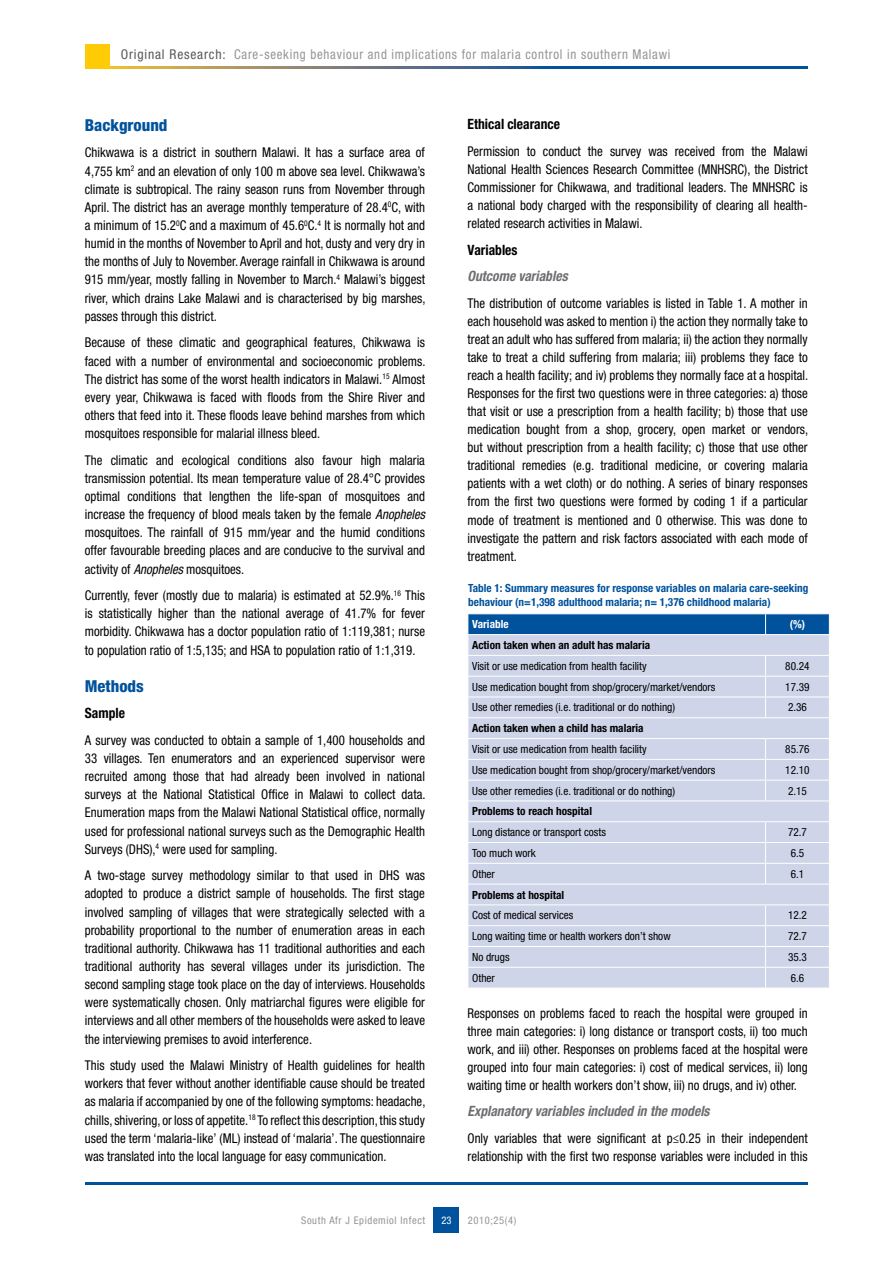
<style>
.page{position:relative;width:893px;height:1263px;background:#fff}
.page>*{position:absolute;margin:0;border:0;box-sizing:border-box;transform-origin:0 0}
.t1{font:800 condensed 16.5px "Helvetica Neue LT Std";color:#00529c}
.t2{font:italic 700 condensed 14.25px "Helvetica Neue LT Std";color:#6d6e71;scale:.95 1}
.t3{font:700 condensed 14.25px "Helvetica Neue LT Std";color:#000;scale:.95 1}
.t4{font:condensed 13.5px/18.1px "Helvetica Neue LT Std";color:#000;text-align:justify;scale:.95 1}
.t5{font:condensed 13.5px "Helvetica Neue LT Std";letter-spacing:.06em;color:#939598;scale:.95 1}
.t6{font:condensed 11.25px "Helvetica Neue LT Std";color:#000}
.t7{font:700 condensed 11.25px/13.5px "Helvetica Neue LT Std";color:#00529c}
.t8{font:700 condensed 11.25px "Helvetica Neue LT Std";color:#000}
.t9{font:700 condensed 11.25px "Helvetica Neue LT Std";color:#fff}
.t10{font:condensed 10.5px "Helvetica Neue LT Std";letter-spacing:.06em;color:#939598}
.t11{font:condensed 10.5px "Helvetica Neue LT Std";color:#fff}
.s1{color:#58595b}
.s2{font-style:italic}
</style>
<div class="page">
<div style="left:434px;top:1208px;width:25px;height:25px;background:#00529c"></div>
<hr style="left:85px;top:1182px;width:723px;height:2px;background:#00529c">
<svg style="left:109px;top:66px;width:699px;height:2px"></svg>
<div style="left:85px;top:44px;width:24px;height:24px;background:#ffcb05"></div>
<svg style="left:468px;top:613px;width:362px;height:375px"></svg>
<p class="t5" style="left:121px;top:46px;width:580px"><span class="s1">Original Research:</span> Care-seeking behaviour and implications for malaria control in southern Malawi</p>
<p class="t1" style="left:85px;top:115px;width:84px">Background</p>
<p class="t4" style="left:85px;top:144px;width:360px">Chikwawa is a district in southern Malawi. It has a surface area of 4,755 km<sup>2</sup> and an elevation of only 100 m above sea level. Chikwawa’s climate is subtropical. The rainy season runs from November through April. The district has an average monthly temperature of 28.4<sup>0</sup>C, with a minimum of 15.2<sup>0</sup>C and a maximum of 45.6<sup>0</sup>C.<sup>4</sup> It is normally hot and humid in the months of November to April and hot, dusty and very dry in the months of July to November. Average rainfall in Chikwawa is around 915 mm/year, mostly falling in November to March.<sup>4</sup> Malawi’s biggest river, which drains Lake Malawi and is characterised by big marshes, passes through this district.</p>
<p class="t4" style="left:85px;top:333px;width:360px">Because of these climatic and geographical features, Chikwawa is faced with a number of environmental and socioeconomic problems.<br>The district has some of the worst health indicators in Malawi.<sup>15</sup> Almost every year, Chikwawa is faced with floods from the Shire River and others that feed into it. These floods leave behind marshes from which mosquitoes responsible for malarial illness bleed.</p>
<p class="t4" style="left:85px;top:451px;width:360px">The climatic and ecological conditions also favour high malaria transmission potential. Its mean temperature value of 28.4°C provides optimal conditions that lengthen the life-span of mosquitoes and increase the frequency of blood meals taken by the female <span class="s2">Anopheles </span>mosquitoes. The rainfall of 915 mm/year and the humid conditions offer favourable breeding places and are conducive to the survival and activity of <span class="s2">Anopheles</span> mosquitoes.</p>
<p class="t4" style="left:85px;top:586px;width:360px">Currently, fever (mostly due to malaria) is estimated at 52.9%.<sup>16</sup> This is statistically higher than the national average of 41.7% for fever morbidity. Chikwawa has a doctor population ratio of 1:119,381; nurse to population ratio of 1:5,135; and HSA to population ratio of 1:1,319.</p>
<p class="t1" style="left:85px;top:675px;width:60px">Methods</p>
<p class="t3" style="left:85px;top:704px;width:44px">Sample</p>
<p class="t4" style="left:85px;top:731px;width:360px">A survey was conducted to obtain a sample of 1,400 households and 33 villages. Ten enumerators and an experienced supervisor were recruited among those that had already been involved in national surveys at the National Statistical Office in Malawi to collect data.<br>Enumeration maps from the Malawi National Statistical office, normally used for professional national surveys such as the Demographic Health Surveys (DHS),<sup>4</sup> were used for sampling.</p>
<p class="t4" style="left:85px;top:866px;width:360px">A two-stage survey methodology similar to that used in DHS was adopted to produce a district sample of households. The first stage involved sampling of villages that were strategically selected with a probability proportional to the number of enumeration areas in each traditional authority. Chikwawa has 11 traditional authorities and each traditional authority has several villages under its jurisdiction. The second sampling stage took place on the day of interviews. Households were systematically chosen. Only matriarchal figures were eligible for interviews and all other members of the households were asked to leave the interviewing premises to avoid interference.</p>
<p class="t4" style="left:85px;top:1056px;width:360px">This study used the Malawi Ministry of Health guidelines for health workers that fever without another identifiable cause should be treated as malaria if accompanied by one of the following symptoms: headache, chills, shivering, or loss of appetite.<sup>18</sup> To reflect this description, this study used the term ‘malaria-like’ (ML) instead of ‘malaria’. The questionnaire was translated into the local language for easy communication.</p>
<p class="t3" style="left:467px;top:116px;width:99px">Ethical clearance</p>
<p class="t4" style="left:467px;top:142px;width:360px">Permission to conduct the survey was received from the Malawi National Health Sciences Research Committee (MNHSRC), the District Commissioner for Chikwawa, and traditional leaders. The MNHSRC is a national body charged with the responsibility of clearing all health&shy;related research activities in Malawi.</p>
<p class="t3" style="left:467px;top:241px;width:54px">Variables</p>
<p class="t2" style="left:467px;top:267px;width:107px">Outcome variables</p>
<p class="t4" style="left:467px;top:294px;width:360px">The distribution of outcome variables is listed in Table 1. A mother in each household was asked to mention i) the action they normally take to treat an adult who has suffered from malaria; ii) the action they normally take to treat a child suffering from malaria; iii) problems they face to reach a health facility; and iv) problems they normally face at a hospital.<br>Responses for the first two questions were in three categories: a) those that visit or use a prescription from a health facility; b) those that use medication bought from a shop, grocery, open market or vendors, but without prescription from a health facility; c) those that use other traditional remedies (e.g. traditional medicine, or covering malaria patients with a wet cloth) or do nothing. A series of binary responses from the first two questions were formed by coding 1 if a particular mode of treatment is mentioned and 0 otherwise. This was done to investigate the pattern and risk factors associated with each mode of treatment.</p>
<p class="t7" style="left:468px;top:581px;width:342px">Table 1: Summary measures for response variables on malaria care-seeking behaviour (n=1,398 adulthood malaria; n= 1,376 childhood malaria)</p>
<p class="t9" style="left:472px;top:617px;width:38px">Variable</p>
<p class="t9" style="left:790px;top:617px;width:17px">(%)</p>
<p class="t8" style="left:472px;top:638px;width:179px">Action taken when an adult has malaria</p>
<p class="t6" style="left:472px;top:659px;width:176px">Visit or use medication from health facility</p>
<p class="t6" style="left:785px;top:659px;width:26px">80.24</p>
<p class="t6" style="left:472px;top:680px;width:245px">Use medication bought from shop/grocery/market/vendors</p>
<p class="t6" style="left:785px;top:680px;width:26px">17.39</p>
<p class="t6" style="left:472px;top:701px;width:204px">Use other remedies (i.e. traditional or do nothing)</p>
<p class="t6" style="left:788px;top:701px;width:20px">2.36</p>
<p class="t8" style="left:472px;top:721px;width:173px">Action taken when a child has malaria</p>
<p class="t6" style="left:472px;top:742px;width:176px">Visit or use medication from health facility</p>
<p class="t6" style="left:785px;top:742px;width:26px">85.76</p>
<p class="t6" style="left:472px;top:763px;width:245px">Use medication bought from shop/grocery/market/vendors</p>
<p class="t6" style="left:785px;top:763px;width:26px">12.10</p>
<p class="t6" style="left:472px;top:784px;width:204px">Use other remedies (i.e. traditional or do nothing)</p>
<p class="t6" style="left:788px;top:784px;width:20px">2.15</p>
<p class="t8" style="left:472px;top:804px;width:121px">Problems to reach hospital</p>
<p class="t6" style="left:472px;top:826px;width:135px">Long distance or transport costs</p>
<p class="t6" style="left:788px;top:826px;width:20px">72.7</p>
<p class="t6" style="left:472px;top:846px;width:65px">Too much work</p>
<p class="t6" style="left:791px;top:846px;width:15px">6.5</p>
<p class="t6" style="left:472px;top:867px;width:24px">Other</p>
<p class="t6" style="left:791px;top:867px;width:15px">6.1</p>
<p class="t8" style="left:472px;top:888px;width:93px">Problems at hospital</p>
<p class="t6" style="left:472px;top:909px;width:103px">Cost of medical services</p>
<p class="t6" style="left:788px;top:909px;width:20px">12.2</p>
<p class="t6" style="left:472px;top:930px;width:200px">Long waiting time or health workers don’t show</p>
<p class="t6" style="left:788px;top:930px;width:20px">72.7</p>
<p class="t6" style="left:472px;top:950px;width:39px">No drugs</p>
<p class="t6" style="left:788px;top:950px;width:20px">35.3</p>
<p class="t6" style="left:472px;top:971px;width:24px">Other</p>
<p class="t6" style="left:791px;top:971px;width:15px">6.6</p>
<p class="t4" style="left:467px;top:1004px;width:360px">Responses on problems faced to reach the hospital were grouped in three main categories: i) long distance or transport costs, ii) too much work, and iii) other. Responses on problems faced at the hospital were grouped into four main categories: i) cost of medical services, ii) long waiting time or health workers don’t show, iii) no drugs, and iv) other.</p>
<p class="t2" style="left:467px;top:1102px;width:256px">Explanatory variables included in the models</p>
<p class="t4" style="left:467px;top:1129px;width:360px">Only variables that were significant at p≤0.25 in their independent relationship with the first two response variables were included in this</p>
<p class="t10" style="left:301px;top:1214px;width:126px">South Afr J Epidemiol Infect</p>
<p class="t11" style="left:441px;top:1214px;width:12px">23</p>
<p class="t10" style="left:468px;top:1214px;width:50px">2010;25(4)</p>
</div>
